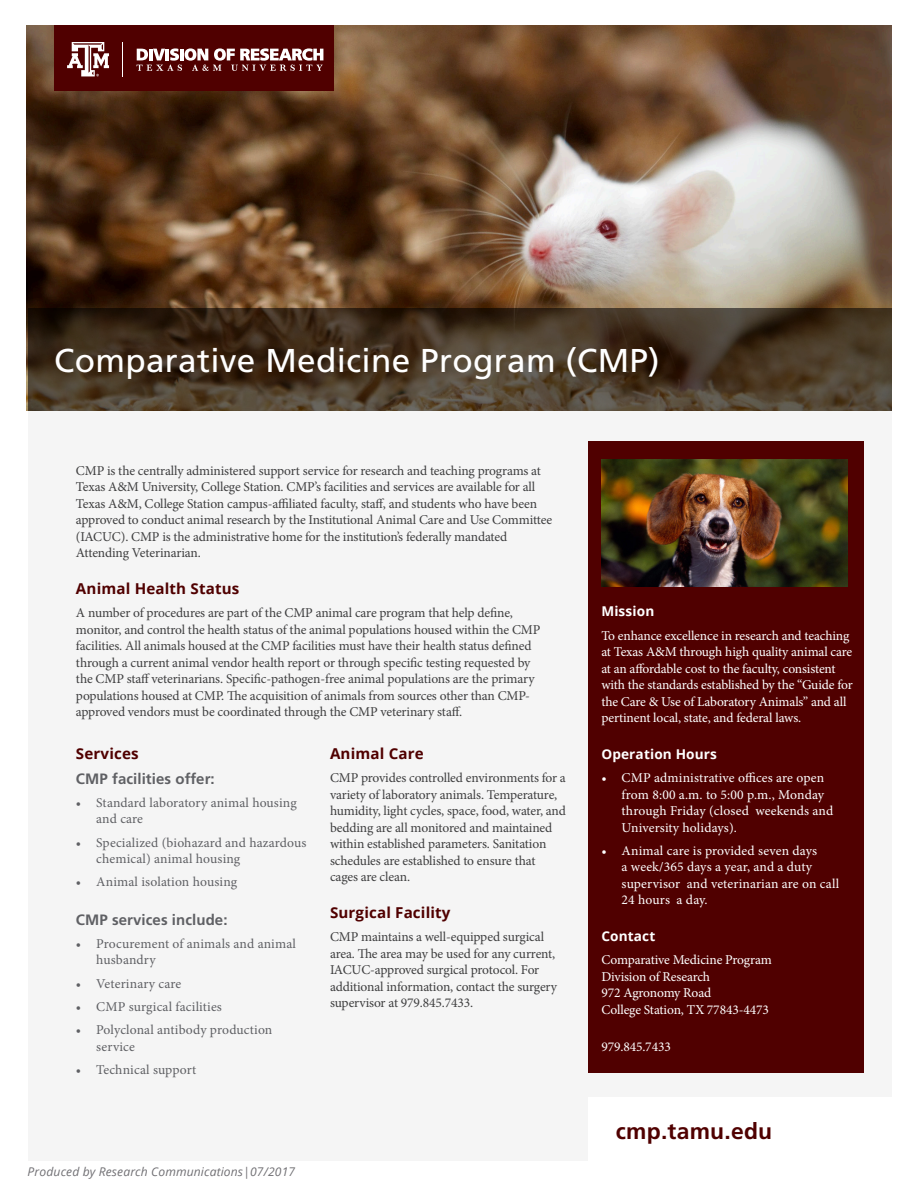
<style>
.page{position:relative;width:918px;height:1188px;background:#fff}
.page>*{position:absolute;margin:0;border:0;box-sizing:border-box;transform-origin:0 0}
.t1{font:33px "Frutiger LT Std";letter-spacing:.01em;color:#fff}
.t2{font:700 22.65px "Frutiger LT Std";letter-spacing:.01em;color:#500000}
.Bullet{font:700 15px "Open Sans";letter-spacing:.01em;color:#500000}
.Body{font:700 15px "Frutiger LT Std";letter-spacing:.005em;color:#5f6064}
.Body-2{font:13.5px/16.5px "Minion Pro";letter-spacing:-.01em;color:#3e3e3f}
.Body-3{font:13.5px/16.5px "Minion Pro";letter-spacing:-.005em;color:#fff}
.t3{font:13.5px/16.5px "Minion Pro";letter-spacing:.01em;color:#5f6064}
.Bullet-2{font:700 13.5px "Open Sans";letter-spacing:.01em;color:#fff}
.t4{font:italic 12px "Open Sans";letter-spacing:.01em;color:#717074}
</style>
<div class="page">
<div style="left:28px;top:411px;width:864px;height:750px;background:#f5f5f5"></div>
<div style="left:588px;top:441px;width:276px;height:631px;background:#500000"></div>
<div style="left:588px;top:1097px;width:307px;height:66px;background:#fff"></div>
<img style="left:27px;top:25px;width:865px;height:386px">
<div style="left:54px;top:25px;width:280px;height:66px;background:#500000"></div>
<svg style="left:67px;top:42px;width:42px;height:34px"></svg>
<hr style="left:122px;top:42px;width:1px;height:34px;background:#fff">
<svg style="left:137px;top:48px;width:186px;height:23px"></svg>
<svg style="left:28px;top:309px;width:864px;height:102px;background:#453625"></svg>
<img style="left:601px;top:459px;width:247px;height:127px">
<p class="t1" style="left:54px;top:341px;width:607px">Comparative Medicine Program (CMP)</p>
<p class="Body-2" style="left:76px;top:462px;width:478px">CMP is the centrally administered support service for research and teaching programs at Texas A&amp;M University, College Station. CMP’s facilities and services are available for all Texas A&amp;M, College Station campus-affiliated faculty, staff, and students who have been approved to conduct animal research by the Institutional Animal Care and Use Committee (IACUC). CMP is the administrative home for the institution’s federally mandated Attending Veterinarian.</p>
<p class="Bullet" style="left:76px;top:578px;width:165px">Animal Health Status</p>
<p class="Body-2" style="left:76px;top:605px;width:466px">A number of procedures are part of the CMP animal care program that help define, monitor, and control the health status of the animal populations housed within the CMP facilities. All animals housed at the CMP facilities must have their health status defined through a current animal vendor health report or through specific testing requested by the CMP staff veterinarians. Specific-pathogen-free animal populations are the primary populations housed at CMP. The acquisition of animals from sources other than CMP&shy;approved vendors must be coordinated through the CMP veterinary staff.</p>
<p class="Bullet" style="left:76px;top:743px;width:64px">Services</p>
<p class="Body" style="left:76px;top:770px;width:140px">CMP facilities offer:</p>
<p class="t3" style="left:96px;top:794px;width:202px;text-indent:-20px">• Standard laboratory animal housing and care</p>
<p class="t3" style="left:96px;top:834px;width:212px;text-indent:-20px">• Specialized (biohazard and hazardous chemical) animal housing</p>
<p class="t3" style="left:76px;top:874px;width:163px">• Animal isolation housing</p>
<p class="Body" style="left:76px;top:911px;width:153px">CMP services include:</p>
<p class="t3" style="left:96px;top:935px;width:201px;text-indent:-20px">• Procurement of animals and animal husbandry</p>
<p class="t3" style="left:76px;top:975px;width:107px">• Veterinary care</p>
<p class="t3" style="left:76px;top:998px;width:148px">• CMP surgical facilities</p>
<p class="t3" style="left:96px;top:1022px;width:178px;text-indent:-20px">• Polyclonal antibody production service</p>
<p class="t3" style="left:76px;top:1061px;width:122px">• Technical support</p>
<p class="Bullet" style="left:330px;top:743px;width:95px">Animal Care</p>
<p class="Body-2" style="left:330px;top:770px;width:237px">CMP provides controlled environments for a variety of laboratory animals. Temperature, humidity, light cycles, space, food, water, and bedding are all monitored and maintained within established parameters. Sanitation schedules are established to ensure that cages are clean.</p>
<p class="Bullet" style="left:330px;top:902px;width:122px">Surgical Facility</p>
<p class="Body-2" style="left:330px;top:929px;width:229px">CMP maintains a well-equipped surgical area. The area may be used for any current, IACUC-approved surgical protocol. For additional information, contact the surgery supervisor at 979.845.7433.</p>
<p class="t4" style="left:28px;top:1164px;width:269px">Produced by Research Communications|07/2017</p>
<p class="Bullet-2" style="left:601px;top:602px;width:54px">Mission</p>
<p class="Body-3" style="left:601px;top:627px;width:253px">To enhance excellence in research and teaching at Texas A&amp;M through high quality animal care at an affordable cost to the faculty, consistent with the standards established by the “Guide for the Care &amp; Use of Laboratory Animals” and all pertinent local, state, and federal laws.</p>
<p class="Bullet-2" style="left:601px;top:744px;width:117px">Operation Hours</p>
<p class="Body-3" style="left:622px;top:770px;width:213px;text-indent:-20px">• CMP administrative offices are open from 8:00 a.m. to 5:00 p.m., Monday through Friday (closed weekends and University holidays).</p>
<p class="Body-3" style="left:622px;top:842px;width:219px;text-indent:-20px">• Animal care is provided seven days<br>a week/365 days a year, and a duty supervisor and veterinarian are on call<br>24 hours a day.</p>
<p class="Bullet-2" style="left:601px;top:927px;width:55px">Contact</p>
<p class="Body-3" style="left:601px;top:952px;width:172px">Comparative Medicine Program<br>Division of Research<br>972 Agronomy Road<br>College Station, TX 77843-4473</p>
<p class="Body-3" style="left:601px;top:1038px;width:71px">979.845.7433</p>
<p class="t2" style="left:616px;top:1118px;width:158px">cmp.tamu.edu</p>
</div>
